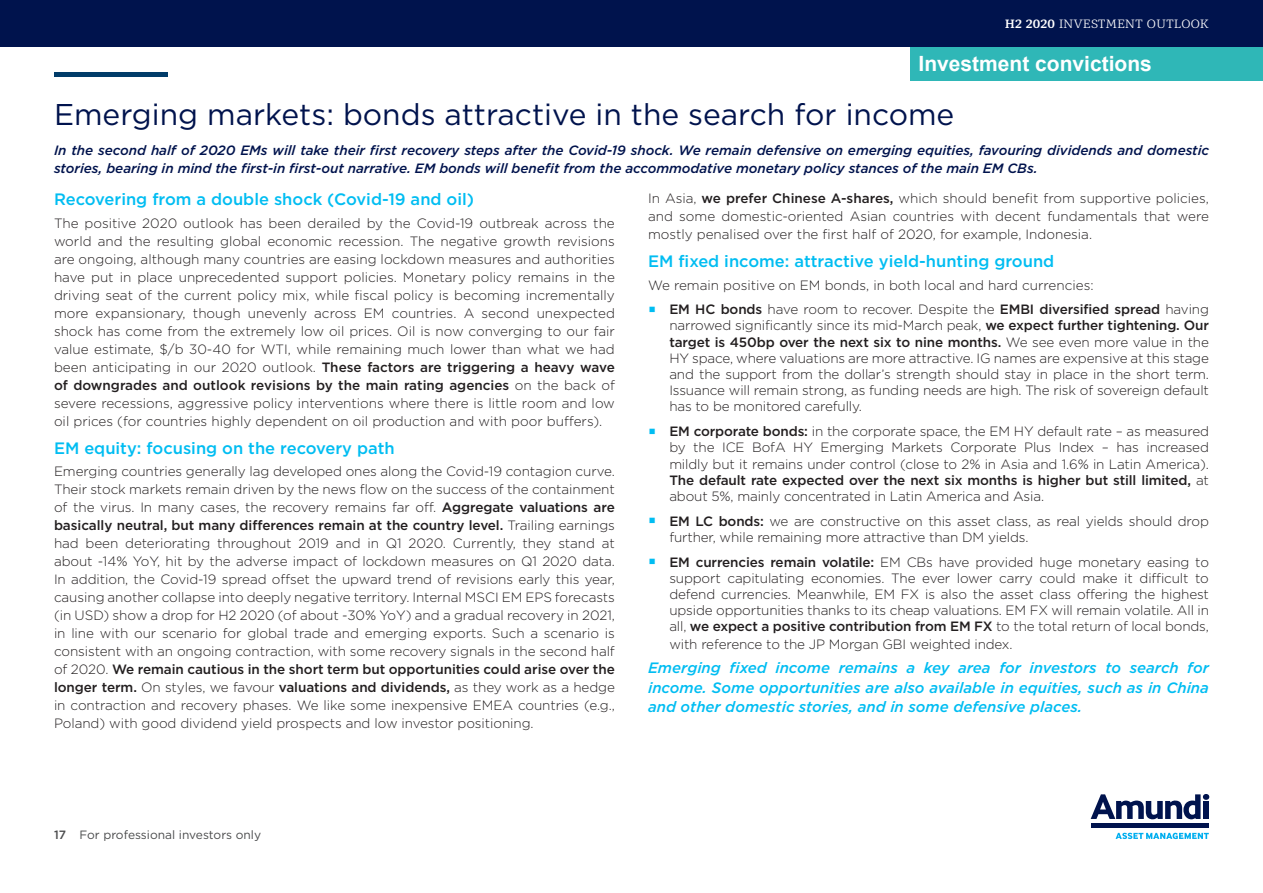
<style>
.page{position:relative;width:1263px;height:893px;background:#fff}
.page>*{position:absolute;margin:0;border:0;box-sizing:border-box;transform-origin:0 0}
.Amundi_Section_Headi{font:30px "Gotham";color:#00134d}
.t1{font:700 21px "Arial";color:#fff}
.Amundi_Sub_Heading_L{font:500 16.5px "Gotham";color:#01bdf2}
.Main_Body_AMUNDI{font:italic 500 15px/19.5px "Gotham";color:#01bdf2;text-align:justify}
.Main_Body_AMUNDI-2{font:300 13.5px/18px "Gotham";letter-spacing:-.01em;color:#231f20;text-align:justify}
.Main_Body_AMUNDI-3{font:italic 500 13.5px/18px "Gotham";letter-spacing:-.005em;color:#00134d}
.t2{font:12px "Gotham";color:#4b4c4d}
.t3{font:300 12px "Mediator Serif";letter-spacing:.02em;color:#fff}
.s1{font-weight:700}
.s2{font-weight:500}
</style>
<div class="page">
<svg style="left:1091px;top:794px;width:118px;height:25px"></svg>
<div style="left:1203px;top:801px;width:6px;height:18px;background:#00134d"></div>
<hr style="left:1091px;top:824px;width:118px;height:4px;background:#00134d">
<svg style="left:1115px;top:833px;width:94px;height:6px"></svg>
<div style="left:54px;top:72px;width:114px;height:5px;background:#013c69"></div>
<div style="left:910px;top:47px;width:353px;height:34px;background:#2fb7b7"></div>
<div style="left:0;top:0;width:1263px;height:47px;background:#00134d"></div>
<p class="t3" style="left:1005px;top:16px;width:205px"><span class="s1">H2 2020</span> INVESTMENT OUTLOOK</p>
<p class="t1" style="left:918px;top:49px;width:235px">Investment convictions</p>
<p class="Amundi_Section_Headi" style="left:54px;top:95px;width:902px">Emerging markets: bonds attractive in the search for income</p>
<p class="Main_Body_AMUNDI-3" style="left:54px;top:141px;width:1156px">In the second half of 2020 EMs will take their first recovery steps after the Covid-19 shock. We remain defensive on emerging equities, favouring dividends and domestic stories, bearing in mind the first-in first-out narrative. EM bonds will benefit from the accommodative monetary policy stances of the main EM CBs.</p>
<p class="Amundi_Sub_Heading_L" style="left:54px;top:189px;width:422px">Recovering from a double shock (Covid-19 and oil)</p>
<p class="Main_Body_AMUNDI-2" style="left:54px;top:214px;width:562px">The positive 2020 outlook has been derailed by the Covid-19 outbreak across the world and the resulting global economic recession. The negative growth revisions are ongoing, although many countries are easing lockdown measures and authorities have put in place unprecedented support policies. Monetary policy remains in the driving seat of the current policy mix, while fiscal policy is becoming incrementally more expansionary, though unevenly across EM countries. A second unexpected shock has come from the extremely low oil prices. Oil is now converging to our fair value estimate, $/b 30-40 for WTI, while remaining much lower than what we had been anticipating in our 2020 outlook. <span class="s2">These factors are triggering a heavy wave of downgrades and outlook revisions by the main rating agencies</span> on the back of severe recessions, aggressive policy interventions where there is little room and low oil prices (for countries highly dependent on oil production and with poor buffers).</p>
<p class="Amundi_Sub_Heading_L" style="left:54px;top:437px;width:342px">EM equity: focusing on the recovery path</p>
<p class="Main_Body_AMUNDI-2" style="left:54px;top:462px;width:562px">Emerging countries generally lag developed ones along the Covid-19 contagion curve.<br>Their stock markets remain driven by the news flow on the success of the containment of the virus. In many cases, the recovery remains far off. <span class="s2">Aggregate valuations are basically neutral, but many differences remain at the country level.</span> Trailing earnings had been deteriorating throughout 2019 and in Q1 2020. Currently, they stand at about -14% YoY, hit by the adverse impact of lockdown measures on Q1 2020 data.<br>In addition, the Covid-19 spread offset the upward trend of revisions early this year, causing another collapse into deeply negative territory. Internal MSCI EM EPS forecasts (in USD) show a drop for H2 2020 (of about -30% YoY) and a gradual recovery in 2021, in line with our scenario for global trade and emerging exports. Such a scenario is consistent with an ongoing contraction, with some recovery signals in the second half of 2020. <span class="s2">We remain cautious in the short term but opportunities could arise over the longer term.</span> On styles, we favour <span class="s2">valuations and dividends,</span> as they work as a hedge in contraction and recovery phases. We like some inexpensive EMEA countries (e.g., Poland) with good dividend yield prospects and low investor positioning.</p>
<p class="Main_Body_AMUNDI-2" style="left:648px;top:189px;width:562px">In Asia, <span class="s2">we prefer Chinese A-shares,</span> which should benefit from supportive policies, and some domestic-oriented Asian countries with decent fundamentals that were mostly penalised over the first half of 2020, for example, Indonesia.</p>
<p class="Amundi_Sub_Heading_L" style="left:648px;top:251px;width:408px">EM fixed income: attractive yield-hunting ground</p>
<p class="Main_Body_AMUNDI-2" style="left:648px;top:275px;width:447px">We remain positive on EM bonds, in both local and hard currencies:</p>
<p class="Main_Body_AMUNDI-2" style="left:669px;top:301px;width:541px;line-height:16.2px"><span class="s2">EM HC bonds</span> have room to recover. Despite the <span class="s2">EMBI diversified spread</span> having narrowed significantly since its mid-March peak, <span class="s2">we expect further tightening. Our target is 450bp over the next six to nine months.</span> We see even more value in the HY space, where valuations are more attractive. IG names are expensive at this stage and the support from the dollar’s strength should stay in place in the short term.<br>Issuance will remain strong, as funding needs are high. The risk of sovereign default has to be monitored carefully.</p>
<p class="Main_Body_AMUNDI-2" style="left:669px;top:423px;width:541px;line-height:16.2px"><span class="s2">EM corporate bonds:</span> in the corporate space, the EM HY default rate – as measured by the ICE BofA HY Emerging Markets Corporate Plus Index – has increased mildly but it remains under control (close to 2% in Asia and 1.6% in Latin America).<br><span class="s2">The default rate expected over the next six months is higher but still limited,</span> at about 5%, mainly concentrated in Latin America and Asia.</p>
<p class="Main_Body_AMUNDI-2" style="left:669px;top:512px;width:541px;line-height:16.2px"><span class="s2">EM LC bonds:</span> we are constructive on this asset class, as real yields should drop further, while remaining more attractive than DM yields.</p>
<p class="Main_Body_AMUNDI-2" style="left:669px;top:553px;width:541px;line-height:16.2px"><span class="s2">EM currencies remain volatile:</span> EM CBs have provided huge monetary easing to support capitulating economies. The ever lower carry could make it difficult to defend currencies. Meanwhile, EM FX is also the asset class offering the highest upside opportunities thanks to its cheap valuations. EM FX will remain volatile. All in all, <span class="s2">we expect a positive contribution from EM FX</span> to the total return of local bonds,</p>
<p class="Main_Body_AMUNDI-2" style="left:669px;top:635px;width:345px">with reference to the JP Morgan GBI weighted index.</p>
<p class="Main_Body_AMUNDI" style="left:648px;top:658px;width:562px">Emerging fixed income remains a key area for investors to search for income. Some opportunities are also available in equities, such as in China and other domestic stories, and in some defensive places.</p>
<p class="t2" style="left:54px;top:827px;width:209px"><span class="s2">17</span> For professional investors only</p>
</div>
